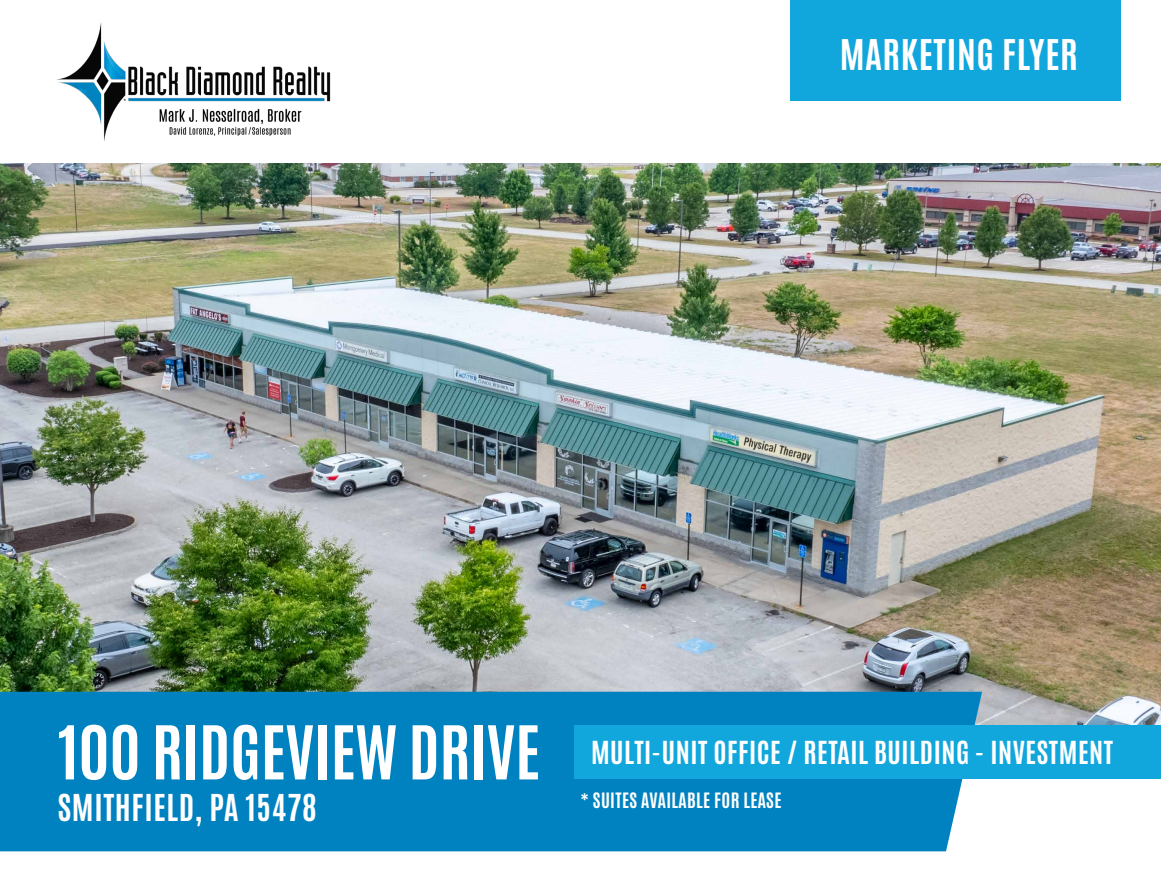
<style>
.page{position:relative;width:1161px;height:891px;background:#fff}
.page>*{position:absolute;margin:0;border:0;box-sizing:border-box;transform-origin:0 0}
.t1{font:63px "Antonio";color:#fff}
.t2{font:36px "Antonio";letter-spacing:.02em;color:#fff}
.t3{font:31.5px "Antonio";letter-spacing:.02em;color:#fff}
.t4{font:27px "Antonio";letter-spacing:.02em;color:#fff}
.t5{font:18px "Antonio";letter-spacing:.02em;color:#fff}
</style>
<div class="page">
<img style="left:0;top:164px;width:1161px;height:561px">
<div style="left:790px;top:0;width:330px;height:100px;background:#11a6dc"></div>
<img style="left:56px;top:23px;width:275px;height:118px">
<div style="left:0;top:692px;width:982px;height:159px;background:#0082c0"></div>
<div style="left:574px;top:725px;width:587px;height:54px;background:#11a6dc"></div>
<p class="t2" style="left:840px;top:29px;width:239px">MARKETING FLYER</p>
<p class="t1" style="left:58px;top:708px;width:484px">100 RIDGEVIEW DRIVE</p>
<p class="t3" style="left:58px;top:785px;width:261px">SMITHFIELD, PA 15478</p>
<p class="t4" style="left:591px;top:734px;width:524px">MULTI-UNIT OFFICE / RETAIL BUILDING - INVESTMENT</p>
<p class="t5" style="left:580px;top:788px;width:202px">* SUITES AVAILABLE FOR LEASE</p>
</div>
